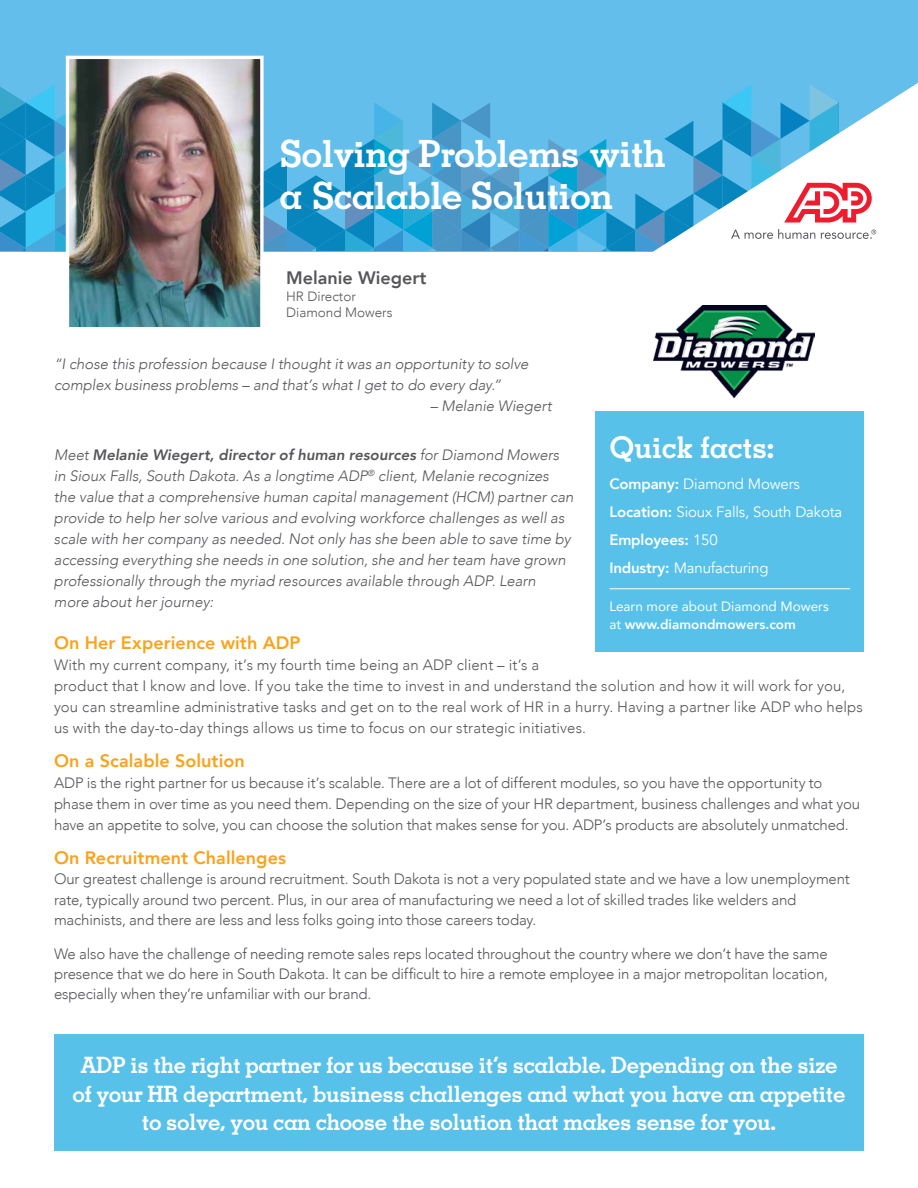
<style>
.page{position:relative;width:918px;height:1188px;background:#fff}
.page>*{position:absolute;margin:0;border:0;box-sizing:border-box;transform-origin:0 0}
.t1{font:700 37.5px/42.2px "Memphis";letter-spacing:-.02em;color:#fff}
.t2{font:700 30px "Memphis";letter-spacing:-.01em;color:#fff}
.t3{font:700 22.5px/28.5px "Memphis";letter-spacing:-.02em;color:#fff;text-align:center}
.t4{font:800 18px "Avenir";letter-spacing:.005em;color:#faa21b}
.t5{font:800 18px "Avenir";color:#56565a}
.t6{font:300 15px/20.2px "Avenir";letter-spacing:-.01em;color:#56565a}
.t7{font:italic 300 15px/21px "Avenir";letter-spacing:-.005em;color:#56565a}
.t8{font:300 15px/21px "Avenir";letter-spacing:.01em;color:#56565a}
.t9{font:15px/27.8px "Avenir";letter-spacing:-.01em;color:#fff}
.t10{font:13.5px/18px "Avenir";color:#fff}
.t11{font:300 13.5px/16.2px "Avenir";color:#56565a}
.s1{font-weight:800}
</style>
<div class="page">
<div style="left:0;top:0;width:918px;height:251px;background:#64beeb"></div>
<img style="left:70px;top:60px;width:190px;height:266px">
<div style="left:66px;top:56px;width:198px;height:274px;border:3px solid #fff"></div>
<div style="left:54px;top:1035px;width:810px;height:116px;background:#58c1e9"></div>
<img style="left:0;top:84px;width:918px;height:167px">
<div style="left:596px;top:411px;width:268px;height:240px;background:#58c1e9"></div>
<img style="left:654px;top:305px;width:160px;height:92px">
<hr style="left:610px;top:588px;width:240px;height:1px;background:#fff">
<h1 class="t1" style="left:279px;top:132px;width:388px">Solving Problems with a Scalable Solution</h1>
<p class="t5" style="left:286px;top:264px;width:142px">Melanie Wiegert</p>
<p class="t11" style="left:286px;top:288px;width:108px">HR Director<br>Diamond Mowers</p>
<p class="t7" style="left:54px;top:354px;width:476px">“I chose this profession because I thought it was an opportunity to solve complex business problems – and that’s what I get to do every day.”</p>
<p class="t7" style="left:430px;top:396px;width:123px">– Melanie Wiegert</p>
<p class="t7" style="left:54px;top:444px;width:521px">Meet <span class="s1">Melanie Wiegert, director of human resources</span> for Diamond Mowers in Sioux Falls, South Dakota. As a longtime ADP<sup>®</sup> client, Melanie recognizes the value that a comprehensive human capital management (HCM) partner can provide to help her solve various and evolving workforce challenges as well as scale with her company as needed. Not only has she been able to save time by accessing everything she needs in one solution, she and her team have grown professionally through the myriad resources available through ADP. Learn more about her journey:</p>
<p class="t4" style="left:54px;top:629px;width:248px">On Her Experience with ADP</p>
<p class="t8" style="left:54px;top:654px;width:810px">With my current company, it’s my fourth time being an ADP client – it’s a<br>product that I know and love. If you take the time to invest in and understand the solution and how it will work for you, you can streamline administrative tasks and get on to the real work of HR in a hurry. Having a partner like ADP who helps us with the day-to-day things allows us time to focus on our strategic initiatives.</p>
<p class="t4" style="left:54px;top:747px;width:192px">On a Scalable Solution</p>
<p class="t6" style="left:54px;top:773px;width:808px;line-height:21px">ADP is the right partner for us because it’s scalable. There are a lot of different modules, so you have the opportunity to phase them in over time as you need them. Depending on the size of your HR department, business challenges and what you have an appetite to solve, you can choose the solution that makes sense for you. ADP’s products are absolutely unmatched.</p>
<p class="t4" style="left:54px;top:844px;width:234px">On Recruitment Challenges</p>
<p class="t6" style="left:54px;top:869px;width:797px">Our greatest challenge is around recruitment. South Dakota is not a very populated state and we have a low unemployment rate, typically around two percent. Plus, in our area of manufacturing we need a lot of skilled trades like welders and machinists, and there are less and less folks going into those careers today.</p>
<p class="t6" style="left:54px;top:943px;width:775px;text-align:justify">We also have the challenge of needing remote sales reps located throughout the country where we don’t have the same presence that we do here in South Dakota. It can be difficult to hire a remote employee in a major metropolitan location, especially when they’re unfamiliar with our brand.</p>
<h2 class="t2" style="left:609px;top:428px;width:166px">Quick facts:</h2>
<p class="t9" style="left:609px;top:471px;width:234px"><span class="s1">Company:</span> Diamond Mowers<br><span class="s1">Location:</span> Sioux Falls, South Dakota<br><span class="s1">Employees:</span> 150<br><span class="s1">Industry:</span> Manufacturing</p>
<p class="t10" style="left:609px;top:597px;width:221px">Learn more about Diamond Mowers at <span class="s1">www.diamondmowers.com</span></p>
<h3 class="t3" style="left:72px;top:1051px;width:775px">ADP is the right partner for us because it’s scalable. Depending on the size of your HR department, business challenges and what you have an appetite to solve, you can choose the solution that makes sense for you.</h3>
</div>
